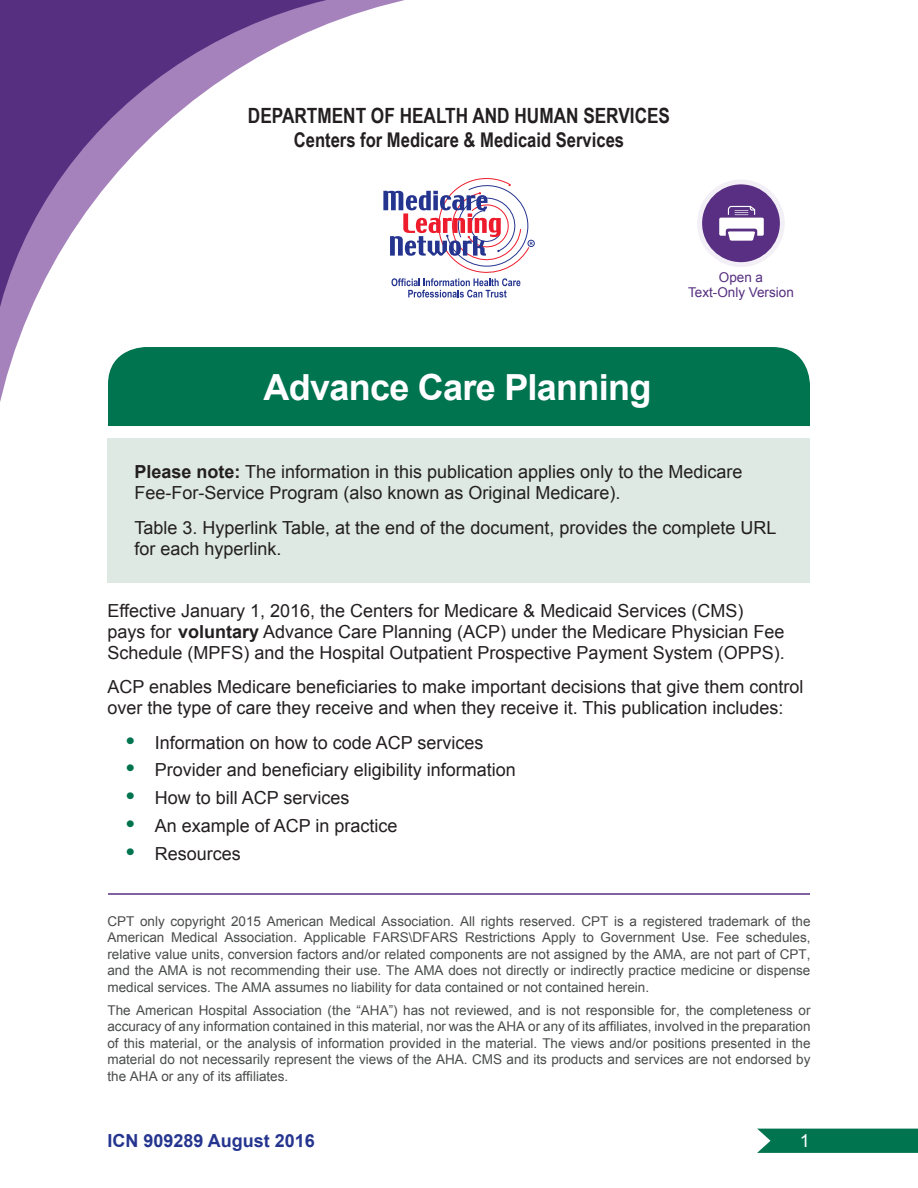
<style>
.page{position:relative;width:918px;height:1188px;background:#fff}
.page>*{position:absolute;margin:0;border:0;box-sizing:border-box;transform-origin:0 0}
.t1{font:700 36px "Arial";letter-spacing:-.02em;color:#fff}
.t2{font:700 21px "Arial Narrow";color:#231f20}
.t3{font:700 20.25px "Arial Narrow";color:#231f20}
.t4{font:18px/21px "Arial";color:#231f20}
.t5{font:700 18px "Arial";color:#25358f}
.t6{font:18px "Arial";color:#fff}
.t7{font:13.5px/16.5px "Arial";color:#4a4b4b;text-align:justify}
.t8{font:13.5px/15px "Arial";color:#562f80;text-align:center}
.s1{font-weight:700}
.s2{font-weight:700;font-size:24px;color:#00734f}
</style>
<div class="page">
<svg style="left:757px;top:1129px;width:161px;height:24px;background:#0b7957"></svg>
<svg style="left:0;top:0;width:405px;height:402px"></svg>
<div style="left:528px;top:240px;width:7px;height:7px;border:1px solid #25358f;border-radius:50%"></div>
<svg style="left:383px;top:178px;width:150px;height:120px"></svg>
<div style="left:108px;top:347px;width:702px;height:79px;background:#00734f"></div>
<div style="left:697px;top:180px;width:88px;height:87px;background:#f3eff6;border-radius:50%"></div>
<div style="left:702px;top:184px;width:78px;height:78px;background:#582f82;border-radius:50%"></div>
<svg style="left:719px;top:206px;width:45px;height:35px"></svg>
<div style="left:107px;top:438px;width:703px;height:145px;background:#dee9e4"></div>
<hr style="left:108px;top:893px;width:702px;height:2px;background:#562f80">
<h1 class="t2" style="left:248px;top:100px;width:424px">DEPARTMENT OF HEALTH AND HUMAN SERVICES</h1>
<h1 class="t3" style="left:294px;top:124px;width:332px">Centers for Medicare &amp; Medicaid Services</h1>
<h1 class="t1" style="left:264px;top:363px;width:389px">Advance Care Planning</h1>
<p class="t8" style="left:688px;top:270px;width:107px">Open a<br>Text-Only Version</p>
<p class="t4" style="left:134px;top:462px;width:609px"><span class="s1">Please note:</span> The information in this publication applies only to the Medicare<br>Fee-For-Service Program (also known as Original Medicare).</p>
<p class="t4" style="left:134px;top:517px;width:644px">Table 3. Hyperlink Table, at the end of the document, provides the complete URL for each hyperlink.</p>
<p class="t4" style="left:107px;top:600px;width:679px">Effective January 1, 2016, the Centers for Medicare &amp; Medicaid Services (CMS) pays for <span class="s1">voluntary</span> Advance Care Planning (ACP) under the Medicare Physician Fee<br>Schedule (MPFS) and the Hospital Outpatient Prospective Payment System (OPPS).</p>
<p class="t4" style="left:107px;top:676px;width:697px">ACP enables Medicare beneficiaries to make important decisions that give them control over the type of care they receive and when they receive it. This publication includes:</p>
<p class="t4" style="left:126px;top:732px;width:359px"><span class="s2">•</span> Information on how to code ACP services</p>
<p class="t4" style="left:126px;top:760px;width:391px"><span class="s2">•</span> Provider and beneficiary eligibility information</p>
<p class="t4" style="left:126px;top:787px;width:225px"><span class="s2">•</span> How to bill ACP services</p>
<p class="t4" style="left:126px;top:815px;width:273px"><span class="s2">•</span> An example of ACP in practice</p>
<p class="t4" style="left:126px;top:843px;width:116px"><span class="s2">•</span> Resources</p>
<p class="t7" style="left:107px;top:913px;width:705px">CPT only copyright 2015 American Medical Association. All rights reserved. CPT is a registered trademark of the American Medical Association. Applicable FARS\DFARS Restrictions Apply to Government Use. Fee schedules, relative value units, conversion factors and/or related components are not assigned by the AMA, are not part of CPT, and the AMA is not recommending their use. The AMA does not directly or indirectly practice medicine or dispense medical services. The AMA assumes no liability for data contained or not contained herein.</p>
<p class="t7" style="left:107px;top:1002px;width:705px">The American Hospital Association (the “AHA”) has not reviewed, and is not responsible for, the completeness or accuracy of any information contained in this material, nor was the AHA or any of its affiliates, involved in the preparation of this material, or the analysis of information provided in the material. The views and/or positions presented in the material do not necessarily represent the views of the AHA. CMS and its products and services are not endorsed by the AHA or any of its affiliates.</p>
<p class="t5" style="left:107px;top:1129px;width:209px">ICN 909289 August 2016</p>
<h3 class="t6" style="left:800px;top:1129px;width:12px">1</h3>
</div>
